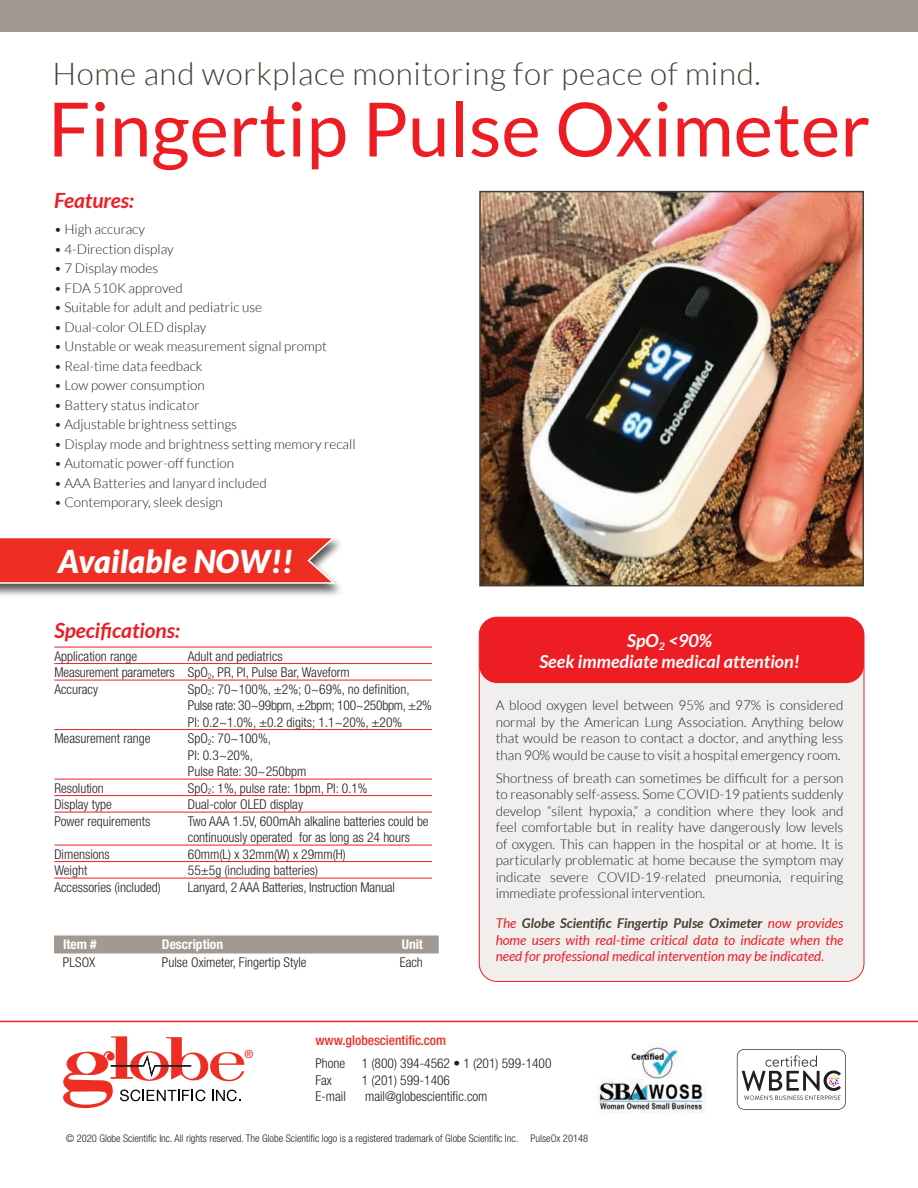
<style>
.page{position:relative;width:918px;height:1188px;background:#fff}
.page>*{position:absolute;margin:0;border:0;box-sizing:border-box;transform-origin:0 0}
.t1{font:75px "Lato";color:#ee1d23}
.t2{font:300 31.5px "Lato";letter-spacing:.02em;color:#463f33}
.t3{font:italic 900 31.5px "Lato";letter-spacing:.01em;color:#fff}
.t4{font:italic 700 21px "Lato";color:#ee1d23}
.t5{font:italic 700 18px/21px "Lato";color:#fff;text-align:center}
.t6{font:300 13.5px/16.5px "Lato";color:#231f20;text-align:justify}
.t7{font:300 condensed 13.5px/16.5px "Helvetica Neue";color:#231f20}
.t8{font:italic 13.5px/16.5px "Lato";color:#ee1d23;text-align:justify}
.t9{font:500 condensed 13.5px "Helvetica Neue";color:#ee2e22}
.t10{font:700 condensed 13.5px "Helvetica Neue";color:#fff}
.t11{font:500 11.25px "Helvetica Neue";color:#ee2e22}
.t12{font:300 condensed 10.5px "Helvetica Neue";color:#231f20}
.s1{font-weight:700;color:#463f33}
</style>
<div class="page">
<img style="left:597px;top:1046px;width:109px;height:66px">
<div style="left:0;top:0;width:918px;height:31px;background:#a19a93"></div>
<svg style="left:63px;top:1036px;width:181px;height:72px"></svg>
<hr style="left:0;top:1021px;width:918px;height:1px;background:#ee1d23">
<svg style="left:737px;top:1049px;width:109px;height:61px"></svg>
<div style="left:0;top:535px;width:344px;height:63px;background:#231f20;opacity:.75"></div>
<svg style="left:0;top:536px;width:338px;height:48px;background:#ed463c"></svg>
<div style="left:54px;top:935px;width:385px;height:18px;background:#a19a93"></div>
<div style="left:479px;top:617px;width:385px;height:364px;background:#f1efed;border-radius:18px"></div>
<div style="left:479px;top:617px;width:385px;height:66px;background:#ee1d23;border-radius:18px"></div>
<img style="left:482px;top:194px;width:379px;height:389px">
<div style="left:479px;top:191px;width:385px;height:395px;border:2px solid #463f33"></div>
<hr style="left:54px;top:647px;width:378px;height:1px;background:#ee1d23">
<hr style="left:54px;top:663px;width:378px;height:1px;background:#ee1d23">
<hr style="left:54px;top:680px;width:378px;height:1px;background:#ee1d23">
<hr style="left:54px;top:729px;width:378px;height:1px;background:#ee1d23">
<hr style="left:54px;top:779px;width:378px;height:1px;background:#ee1d23">
<hr style="left:54px;top:795px;width:378px;height:1px;background:#ee1d23">
<hr style="left:54px;top:812px;width:378px;height:1px;background:#ee1d23">
<hr style="left:54px;top:845px;width:378px;height:1px;background:#ee1d23">
<hr style="left:54px;top:861px;width:378px;height:1px;background:#ee1d23">
<hr style="left:54px;top:878px;width:378px;height:1px;background:#ee1d23">
<h2 class="t2" style="left:52px;top:57px;width:710px">Home and workplace monitoring for peace of mind.</h2>
<h1 class="t1" style="left:48px;top:88px;width:824px">Fingertip Pulse Oximeter</h1>
<h3 class="t4" style="left:54px;top:188px;width:81px">Features:</h3>
<p class="t6" style="left:54px;top:221px;width:93px">• High accuracy</p>
<p class="t6" style="left:54px;top:241px;width:121px">• 4-Direction display</p>
<p class="t6" style="left:54px;top:260px;width:106px">• 7 Display modes</p>
<p class="t6" style="left:54px;top:280px;width:130px">• FDA 510K approved</p>
<p class="t6" style="left:54px;top:299px;width:210px">• Suitable for adult and pediatric use</p>
<p class="t6" style="left:54px;top:319px;width:154px">• Dual-color OLED display</p>
<p class="t6" style="left:54px;top:338px;width:274px">• Unstable or weak measurement signal prompt</p>
<p class="t6" style="left:54px;top:358px;width:150px">• Real-time data feedback</p>
<p class="t6" style="left:54px;top:377px;width:152px">• Low power consumption</p>
<p class="t6" style="left:54px;top:397px;width:147px">• Battery status indicator</p>
<p class="t6" style="left:54px;top:416px;width:184px">• Adjustable brightness settings</p>
<p class="t6" style="left:54px;top:436px;width:303px">• Display mode and brightness setting memory recall</p>
<p class="t6" style="left:54px;top:455px;width:182px">• Automatic power-off function</p>
<p class="t6" style="left:54px;top:475px;width:214px">• AAA Batteries and lanyard included</p>
<p class="t6" style="left:54px;top:494px;width:170px">• Contemporary, sleek design</p>
<h2 class="t3" style="left:58px;top:543px;width:236px">Available NOW!!</h2>
<h3 class="t4" style="left:54px;top:619px;width:127px">Specifications:</h3>
<p class="t7" style="left:54px;top:648px;width:84px">Application range</p>
<p class="t7" style="left:54px;top:648px;width:297px;text-indent:134px">Adult and pediatrics<br>Measurement parameters SpO<sub>2</sub>, PR, PI, Pulse Bar, Waveform<br>Accuracy</p>
<p class="t7" style="left:188px;top:681px;width:246px">SpO<sub>2</sub>: 70~100%, ±2%; 0~69%, no definition,<br>Pulse rate: 30~99bpm, ±2bpm; 100~250bpm, ±2%<br>PI: 0.2~1.0%, ±0.2 digits; 1.1~20%, ±20%</p>
<p class="t7" style="left:54px;top:730px;width:98px">Measurement range</p>
<p class="t7" style="left:188px;top:730px;width:120px">SpO<sub>2</sub>: 70~100%,<br>PI: 0.3~20%,<br>Pulse Rate: 30~250bpm</p>
<p class="t7" style="left:54px;top:780px;width:51px">Resolution</p>
<p class="t7" style="left:188px;top:780px;width:181px">SpO<sub>2</sub>: 1%, pulse rate: 1bpm, PI: 0.1%</p>
<p class="t7" style="left:54px;top:796px;width:59px">Display type</p>
<p class="t7" style="left:188px;top:796px;width:117px">Dual-color OLED display</p>
<p class="t7" style="left:54px;top:813px;width:97px">Power requirements</p>
<p class="t7" style="left:188px;top:813px;width:242px">Two AAA 1.5V, 600mAh alkaline batteries could be continuously operated for as long as 24 hours</p>
<p class="t7" style="left:54px;top:846px;width:57px">Dimensions</p>
<p class="t7" style="left:188px;top:846px;width:159px">60mm(L) x 32mm(W) x 29mm(H)</p>
<p class="t7" style="left:54px;top:862px;width:34px">Weight</p>
<p class="t7" style="left:188px;top:862px;width:132px">55±5g (including batteries)</p>
<p class="t7" style="left:54px;top:879px;width:108px">Accessories (included)</p>
<p class="t7" style="left:188px;top:879px;width:209px">Lanyard, 2 AAA Batteries, Instruction Manual</p>
<p class="t10" style="left:63px;top:936px;width:35px">Item #</p>
<p class="t10" style="left:162px;top:936px;width:63px">Description</p>
<p class="t10" style="left:402px;top:936px;width:23px">Unit</p>
<p class="t7" style="left:63px;top:954px;width:34px">PLSOX</p>
<p class="t7" style="left:162px;top:954px;width:146px">Pulse Oximeter, Fingertip Style</p>
<p class="t7" style="left:400px;top:954px;width:25px">Each</p>
<h3 class="t5" style="left:539px;top:630px;width:262px">SpO<sub>2</sub> &lt;90%<br>Seek immediate medical attention!</h3>
<p class="t6" style="left:496px;top:697px;width:349px">A blood oxygen level between 95% and 97% is considered normal by the American Lung Association. Anything below that would be reason to contact a doctor, and anything less than 90% would be cause to visit a hospital emergency room.</p>
<p class="t6" style="left:496px;top:770px;width:349px">Shortness of breath can sometimes be difficult for a person to reasonably self-assess. Some COVID-19 patients suddenly develop “silent hypoxia,” a condition where they look and feel comfortable but in reality have dangerously low levels of oxygen. This can happen in the hospital or at home. It is particularly problematic at home because the symptom may indicate severe COVID-19-related pneumonia, requiring immediate professional intervention.</p>
<p class="t8" style="left:496px;top:916px;width:349px">The <span class="s1">Globe Scientific Fingertip Pulse Oximeter</span> now provides home users with real-time critical data to indicate when the need for professional medical intervention may be indicated.</p>
<p class="t11" style="left:245px;top:1048px;width:10px">®</p>
<p class="t9" style="left:315px;top:1032px;width:132px">www.globescientific.com</p>
<p class="t7" style="left:315px;top:1055px;width:238px">Phone 1 (800) 394-4562 • 1 (201) 599-1400<br>Fax</p>
<p class="t7" style="left:362px;top:1072px;width:90px">1 (201) 599-1406</p>
<p class="t7" style="left:315px;top:1088px;width:32px">E-mail</p>
<p class="t7" style="left:365px;top:1088px;width:124px">mail@globescientific.com</p>
<p class="t12" style="left:66px;top:1132px;width:524px">© 2020 Globe Scientific Inc. All rights reserved. The Globe Scientific logo is a registered trademark of Globe Scientific Inc. PulseOx 20148</p>
</div>
